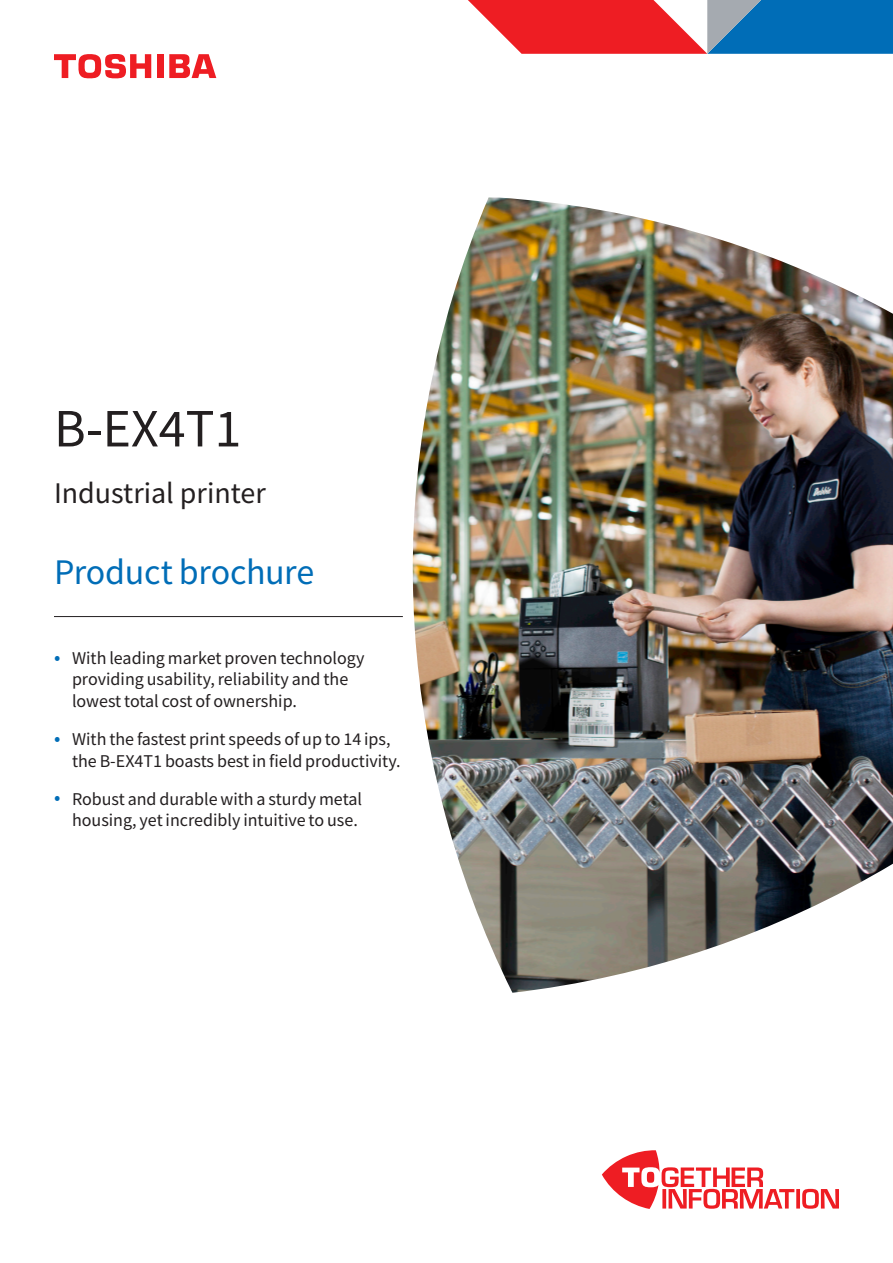
<style>
.page{position:relative;width:893px;height:1263px;background:#fff}
.page>*{position:absolute;margin:0;border:0;box-sizing:border-box;transform-origin:0 0}
.t1{font:54px "Toshiba Sans";color:#231f20}
.Collateral_type_colo{font:36px "Toshiba Sans";letter-spacing:-.01em;color:#006db7}
.t2{font:30px "Toshiba Sans";color:#231f20}
.Highlight_bullets_BL{font:18px/21.6px "Toshiba Sans";color:#231f20}
.s1{font-size:21px;color:#006db7}
</style>
<div class="page">
<img style="left:377px;top:198px;width:516px;height:795px">
<div style="left:157px;top:54px;width:7px;height:24px;background:#ee1d23"></div>
<svg style="left:54px;top:54px;width:97px;height:24px"></svg>
<svg style="left:169px;top:54px;width:47px;height:24px"></svg>
<hr style="left:54px;top:616px;width:349px;height:1px;background:#231f20">
<svg style="left:602px;top:1150px;width:237px;height:59px"></svg>
<svg style="left:468px;top:0;width:425px;height:54px;background:#94617f"></svg>
<p class="t1" style="left:54px;top:394px;width:189px">B-EX4T1</p>
<p class="t2" style="left:54px;top:474px;width:213px">Industrial printer</p>
<p class="Collateral_type_colo" style="left:54px;top:549px;width:262px">Product brochure</p>
<p class="Highlight_bullets_BL" style="left:72px;top:647px;width:294px;text-indent:-18px"><span class="s1">•</span> With leading market proven technology providing usability, reliability and the lowest total cost of ownership.</p>
<p class="Highlight_bullets_BL" style="left:72px;top:728px;width:330px;text-indent:-18px"><span class="s1">•</span> With the fastest print speeds of up to 14 ips, the B-EX4T1 boasts best in field productivity.</p>
<p class="Highlight_bullets_BL" style="left:54px;top:788px;width:310px;text-align:right"><span class="s1">•</span> Robust and durable with a sturdy metal housing, yet incredibly intuitive to use.</p>
</div>
